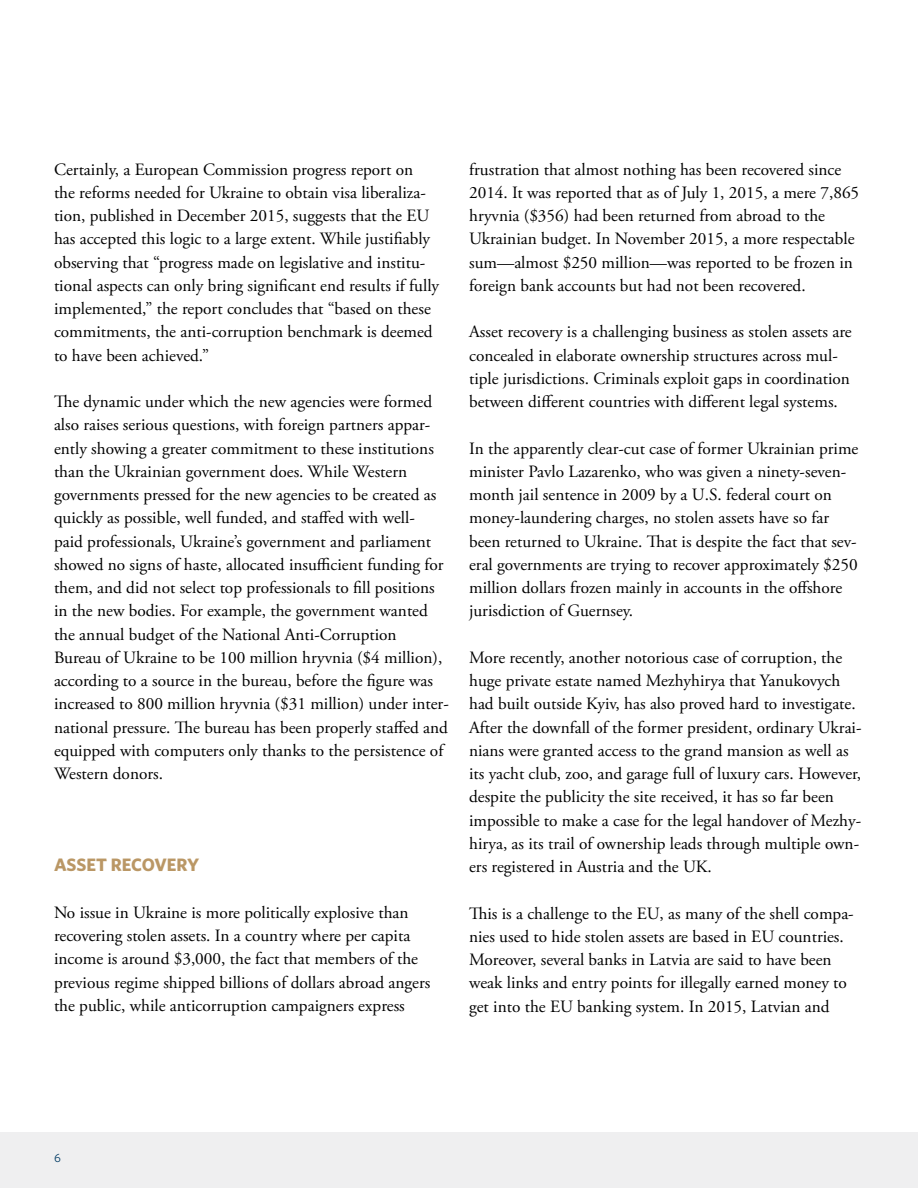
<style>
.page{position:relative;width:918px;height:1188px;background:#fff}
.page>*{position:absolute;margin:0;border:0;box-sizing:border-box;transform-origin:0 0}
.t1{font:700 18px "Whitney";color:#ba9765}
.t2{font:17.25px/23.2px "Adobe Garamond Pro";color:#000}
.t3{font:12px "Whitney";color:#003a63}
</style>
<div class="page">
<div style="left:0;top:1132px;width:918px;height:56px;background:#efeff0"></div>
<p class="t2" style="left:54px;top:158px;width:387px">Certainly, a European Commission progress report on<br>the reforms needed for Ukraine to obtain visa liberaliza&shy;tion, published in December 2015, suggests that the EU has accepted this logic to a large extent. While justifiably observing that “progress made on legislative and institu&shy;tional aspects can only bring significant end results if fully implemented,” the report concludes that “based on these commitments, the anti-corruption benchmark is deemed to have been achieved.”</p>
<p class="t2" style="left:54px;top:391px;width:396px">The dynamic under which the new agencies were formed also raises serious questions, with foreign partners appar&shy;ently showing a greater commitment to these institutions than the Ukrainian government does. While Western governments pressed for the new agencies to be created as quickly as possible, well funded, and staffed with well-<br>paid professionals, Ukraine’s government and parliament showed no signs of haste, allocated insufficient funding for them, and did not select top professionals to fill positions in the new bodies. For example, the government wanted the annual budget of the National Anti-Corruption<br>Bureau of Ukraine to be 100 million hryvnia ($4 million), according to a source in the bureau, before the figure was increased to 800 million hryvnia ($31 million) under inter&shy;national pressure. The bureau has been properly staffed and equipped with computers only thanks to the persistence of Western donors.</p>
<p class="t1" style="left:54px;top:853px;width:147px">ASSET RECOVERY</p>
<p class="t2" style="left:54px;top:901px;width:378px">No issue in Ukraine is more politically explosive than recovering stolen assets. In a country where per capita income is around $3,000, the fact that members of the previous regime shipped billions of dollars abroad angers the public, while anticorruption campaigners express</p>
<p class="t2" style="left:469px;top:158px;width:392px">frustration that almost nothing has been recovered since 2014. It was reported that as of July 1, 2015, a mere 7,865 hryvnia ($356) had been returned from abroad to the Ukrainian budget. In November 2015, a more respectable sum—almost $250 million—was reported to be frozen in foreign bank accounts but had not been recovered.</p>
<p class="t2" style="left:469px;top:321px;width:384px">Asset recovery is a challenging business as stolen assets are concealed in elaborate ownership structures across mul&shy;tiple jurisdictions. Criminals exploit gaps in coordination between different countries with different legal systems.</p>
<p class="t2" style="left:469px;top:437px;width:391px">In the apparently clear-cut case of former Ukrainian prime minister Pavlo Lazarenko, who was given a ninety-seven&shy;month jail sentence in 2009 by a U.S. federal court on money-laundering charges, no stolen assets have so far been returned to Ukraine. That is despite the fact that sev&shy;eral governments are trying to recover approximately $250 million dollars frozen mainly in accounts in the offshore jurisdiction of Guernsey.</p>
<p class="t2" style="left:469px;top:646px;width:394px">More recently, another notorious case of corruption, the huge private estate named Mezhyhirya that Yanukovych had built outside Kyiv, has also proved hard to investigate.<br>After the downfall of the former president, ordinary Ukrai&shy;nians were granted access to the grand mansion as well as its yacht club, zoo, and garage full of luxury cars. However, despite the publicity the site received, it has so far been impossible to make a case for the legal handover of Mezhy&shy;hirya, as its trail of ownership leads through multiple own&shy;ers registered in Austria and the UK.</p>
<p class="t2" style="left:469px;top:902px;width:386px">This is a challenge to the EU, as many of the shell compa&shy;nies used to hide stolen assets are based in EU countries.<br>Moreover, several banks in Latvia are said to have been weak links and entry points for illegally earned money to get into the EU banking system. In 2015, Latvian and</p>
<p class="t3" style="left:54px;top:1150px;width:8px">6</p>
</div>
